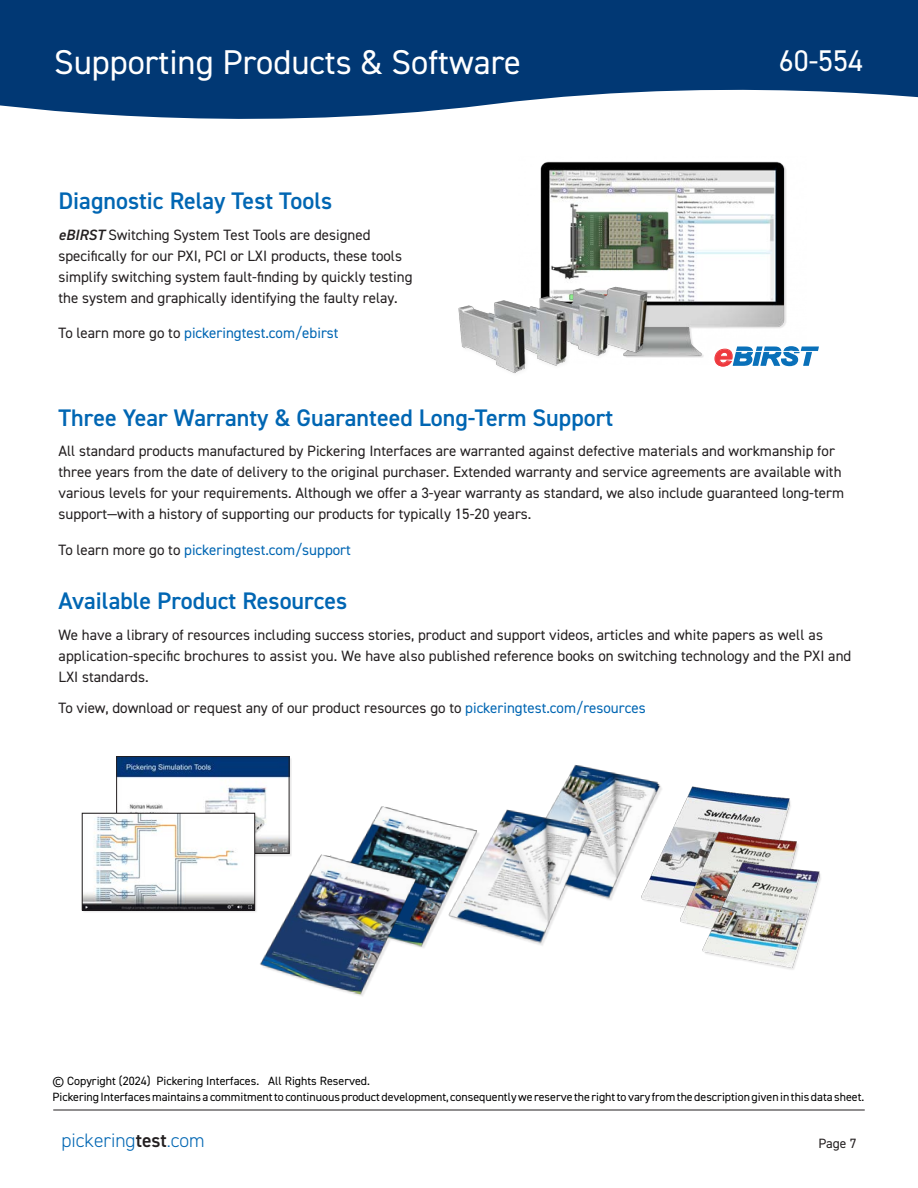
<style>
.page{position:relative;width:918px;height:1188px;background:#fff}
.page>*{position:absolute;margin:0;border:0;box-sizing:border-box;transform-origin:0 0}
.t1{font:34.5px "DIN2014";color:#fff}
.t2{font:30px "DIN2014";color:#fff}
.t3{font:italic 700 24.75px "Arial";color:#0970b9;scale:1.11 1}
.t4{font:600 24px "DIN2014";color:#0166b3}
.t5{font:300 19.5px "DIN2014";color:#0166b3}
.t6{font:15px/21px "DIN2014";color:#231f20}
.t7{font:15px "DIN2014";color:#0166b3}
.t8{font:13.5px "DIN2014";color:#231f20}
.t9{font:12px/16.5px "DIN2014";color:#000}
.s1{font-weight:600;font-style:italic}
.s2{color:#231f20}
.s3{font-size:31.05px;color:#ee393e}
.s4{color:#0166b3}
.s5{font-weight:600;color:#231f20}
</style>
<div class="page">
<svg style="left:0;top:80px;width:918px;height:39px;fill:#013874"></svg>
<div style="left:0;top:0;width:918px;height:80px;background:#013874"></div>
<hr style="left:53px;top:1110px;width:812px;height:1px;background:#231f20">
<img style="left:540px;top:161px;width:246px;height:197px">
<hr style="left:736px;top:351px;width:82px;height:1px;background:#fff">
<img style="left:458px;top:276px;width:193px;height:98px">
<img style="left:673px;top:786px;width:118px;height:121px">
<img style="left:677px;top:827px;width:122px;height:100px">
<img style="left:699px;top:858px;width:122px;height:112px">
<img style="left:561px;top:765px;width:112px;height:141px">
<img style="left:481px;top:790px;width:123px;height:155px">
<img style="left:358px;top:806px;width:122px;height:142px">
<img style="left:260px;top:848px;width:160px;height:148px">
<div style="left:117px;top:757px;width:175px;height:99px;background:#231f20;opacity:.1"></div>
<img style="left:119px;top:758px;width:168px;height:93px">
<div style="left:117px;top:756px;width:172px;height:97px;border:1px solid #231f20"></div>
<div style="left:83px;top:814px;width:175px;height:99px;background:#231f20;opacity:.1"></div>
<img style="left:84px;top:815px;width:169px;height:93px">
<div style="left:82px;top:813px;width:173px;height:97px;border:1px solid #231f20"></div>
<h1 class="t1" style="left:54px;top:41px;width:469px">Supporting Products &amp; Software</h1>
<h3 class="t4" style="left:58px;top:185px;width:275px">Diagnostic Relay Test Tools</h3>
<p class="t6" style="left:58px;top:224px;width:356px"><span class="s1">eBIRST</span> Switching System Test Tools are designed specifically for our PXI, PCI or LXI products, these tools simplify switching system fault-finding by quickly testing the system and graphically identifying the faulty relay.</p>
<p class="t7" style="left:58px;top:324px;width:282px"><span class="s2">To learn more go to</span> pickeringtest.com/ebirst</p>
<h2 class="t2" style="left:779px;top:42px;width:86px">60-554</h2>
<h3 class="t3" style="left:713px;top:340px;width:94px"><span class="s3">e</span>BIRST</h3>
<h3 class="t4" style="left:58px;top:402px;width:556px">Three Year Warranty &amp; Guaranteed Long-Term Support</h3>
<p class="t6" style="left:58px;top:440px;width:787px">All standard products manufactured by Pickering Interfaces are warranted against defective materials and workmanship for three years from the date of delivery to the original purchaser. Extended warranty and service agreements are available with various levels for your requirements. Although we offer a 3-year warranty as standard, we also include guaranteed long-term support—with a history of supporting our products for typically 15-20 years.</p>
<p class="t7" style="left:58px;top:541px;width:294px"><span class="s2">To learn more go to</span> pickeringtest.com/support</p>
<h3 class="t4" style="left:58px;top:585px;width:290px">Available Product Resources</h3>
<p class="t6" style="left:58px;top:624px;width:794px">We have a library of resources including success stories, product and support videos, articles and white papers as well as application-specific brochures to assist you. We have also published reference books on switching technology and the PXI and<br>LXI standards.</p>
<p class="t6" style="left:58px;top:697px;width:589px">To view, download or request any of our product resources go to <span class="s4">pickeringtest.com/resources</span></p>
<p class="t9" style="left:52px;top:1072px;width:813px">© Copyright (2024) Pickering Interfaces. All Rights Reserved.<br>Pickering Interfaces maintains a commitment to continuous product development, consequently we reserve the right to vary from the description given in this data sheet.</p>
<h3 class="t5" style="left:62px;top:1129px;width:145px">pickering<span class="s5">test</span>.com</h3>
<p class="t8" style="left:818px;top:1135px;width:40px">Page 7</p>
</div>
